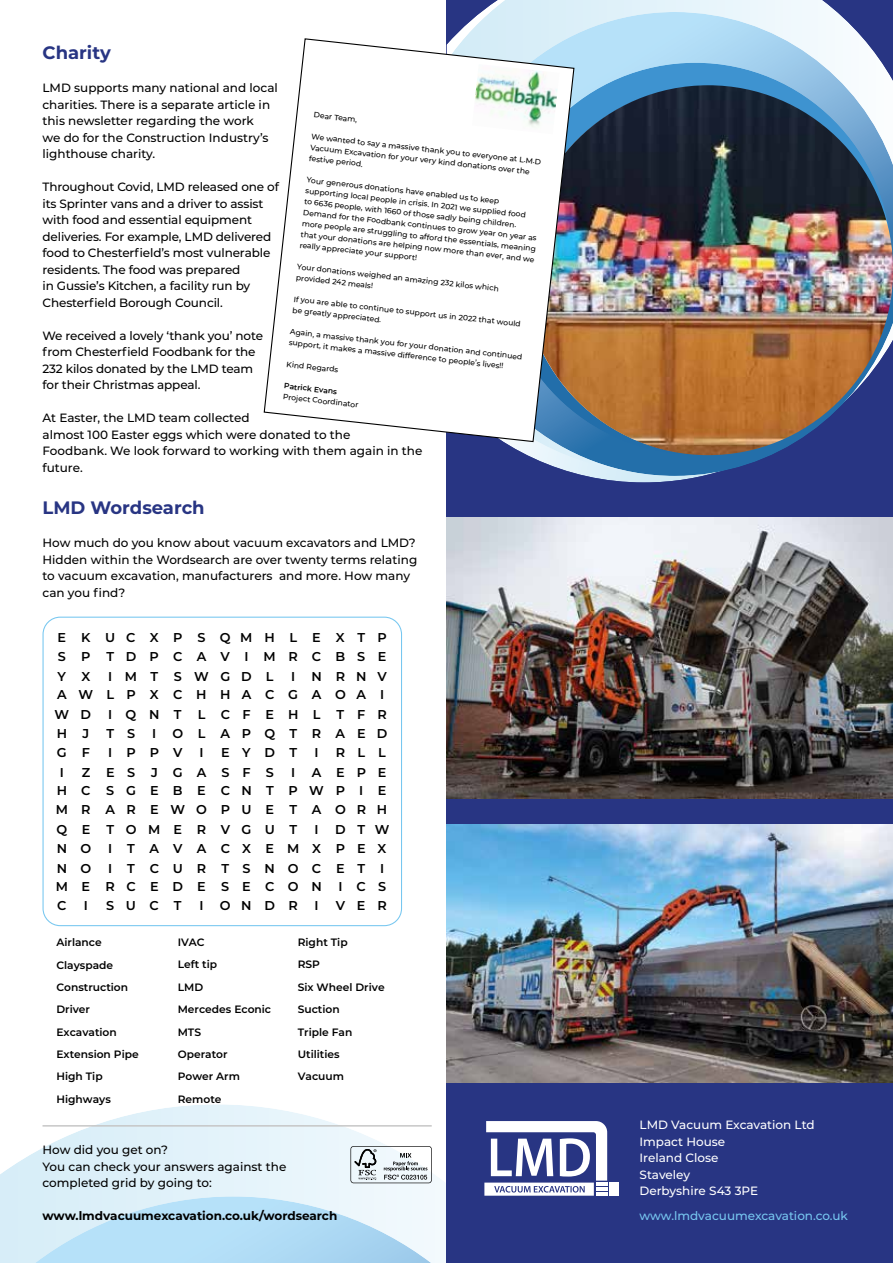
<style>
.page{position:relative;width:893px;height:1263px;background:#fff}
.page>*{position:absolute;margin:0;border:0;box-sizing:border-box;transform-origin:0 0}
.t1{font:700 18px "Montserrat";color:#283583}
.t2{font:600 12.75px/19.4px "Montserrat";letter-spacing:1.08em;color:#000;text-align:justify}
.t3{font:600 12.75px/18.9px "Montserrat";letter-spacing:1.1em;color:#000}
.t4{font:500 12px/16.5px "Montserrat";letter-spacing:-.01em;color:#000}
.t5{font:500 12px/16.5px "Montserrat";color:#fff}
.t6{font:700 12px "Montserrat";color:#000}
.t7{font:500 12px "Montserrat";color:#77c7f0}
.t8{font:600 10.65px/22.4px "Montserrat";color:#000}
.t9{font:500 7.65px/10.9px "Montserrat";color:#000}
.t10{font:600 7.65px "Montserrat";color:#000}
</style>
<div class="page">
<svg style="left:0;top:1104px;width:446px;height:159px;fill:#e5f4fb"></svg>
<svg style="left:35px;top:1196px;width:396px;height:67px;background:#c2e4f7"></svg>
<div style="left:446px;top:0;width:447px;height:1263px;background:#283583"></div>
<div style="left:43px;top:617px;width:359px;height:309px;border:1px solid #77c7f0;border-radius:17px"></div>
<svg style="left:481px;top:0;width:356px;height:12px;background:#dbeaf5"></svg>
<svg style="left:453px;top:12px;width:440px;height:464px"></svg>
<svg style="left:499px;top:63px;width:392px;height:391px;background:#3c90cc"></svg>
<img style="left:523px;top:85px;width:370px;height:370px;border-radius:183px">
<svg style="left:263px;top:38px;width:312px;height:405px"></svg>
<img style="left:472px;top:64px;width:87px;height:70px">
<img style="left:446px;top:518px;width:447px;height:280px">
<div style="left:609px;top:1182px;width:10px;height:14px;background:#fff"></div>
<svg style="left:484px;top:1121px;width:123px;height:75px"></svg>
<hr style="left:596px;top:1182px;width:11px;height:4px;background:#fff">
<hr style="left:596px;top:1187px;width:11px;height:4px;background:#fff">
<hr style="left:596px;top:1192px;width:11px;height:4px;background:#fff">
<hr style="left:43px;top:1125px;width:389px;height:1px;background:#c6c6c6">
<img style="left:446px;top:825px;width:447px;height:258px">
<svg style="left:350px;top:1146px;width:82px;height:37px"></svg>
<h1 class="t1" style="left:43px;top:44px;width:70px">Charity</h1>
<p class="t4" style="left:43px;top:80px;width:237px">LMD supports many national and local charities. There is a separate article in this newsletter regarding the work<br>we do for the Construction Industry’s lighthouse charity.</p>
<p class="t4" style="left:43px;top:179px;width:238px">Throughout Covid, LMD released one of its Sprinter vans and a driver to assist with food and essential equipment deliveries. For example, LMD delivered food to Chesterfield’s most vulnerable residents. The food was prepared<br>in Gussie’s Kitchen, a facility run by Chesterfield Borough Council.</p>
<p class="t4" style="left:43px;top:328px;width:222px">We received a lovely ‘thank you’ note from Chesterfield Foodbank for the 232 kilos donated by the LMD team for their Christmas appeal.</p>
<p class="t4" style="left:43px;top:410px;width:381px">At Easter, the LMD team collected<br>almost 100 Easter eggs which were donated to the<br>Foodbank. We look forward to working with them again in the future.</p>
<h1 class="t1" style="left:43px;top:499px;width:164px">LMD Wordsearch</h1>
<p class="t4" style="left:43px;top:535px;width:376px">How much do you know about vacuum excavators and LMD?<br>Hidden within the Wordsearch are over twenty terms relating to vacuum excavation, manufacturers and more. How many can you find?</p>
<p class="t9" style="left:314px;top:110px;width:45px;rotate:6deg">Dear Team,</p>
<p class="t9" style="left:312px;top:132px;width:233px;rotate:6deg">We wanted to say a massive thank you to everyone at L.M.D<br>Vacuum Excavation for your very kind donations over the festive period.</p>
<p class="t9" style="left:307px;top:175px;width:237px;rotate:6deg">Your generous donations have enabled us to keep supporting local people in crisis. In 2021 we supplied food<br>to 6636 people, with 1660 of those sadly being children.<br>Demand for the Foodbank continues to grow year on year as more people are struggling to afford the essentials, meaning that your donations are helping now more than ever, and we really appreciate your support!</p>
<p class="t9" style="left:298px;top:262px;width:204px;rotate:6deg">Your donations weighed an amazing 232 kilos which provided 242 meals!</p>
<p class="t9" style="left:294px;top:294px;width:230px;rotate:6deg">If you are able to continue to support us in 2022 that would be greatly appreciated.</p>
<p class="t9" style="left:291px;top:327px;width:235px;rotate:6deg">Again, a massive thank you for your donation and continued support, it makes a massive difference to people’s lives!!</p>
<p class="t9" style="left:287px;top:359px;width:54px;rotate:6deg">Kind Regards</p>
<p class="t10" style="left:285px;top:381px;width:55px;rotate:6deg">Patrick Evans</p>
<p class="t9" style="left:284px;top:391px;width:77px;rotate:6deg">Project Coordinator</p>
<p class="t2" style="left:57px;top:629px;width:331px">EKUCXPSQMHLEXTP SP TDPCAVIMRCBSE Y X</p>
<p class="t2" style="left:108px;top:667px;width:167px">IMT SWGD L</p>
<p class="t2" style="left:291px;top:667px;width:6px">I</p>
<p class="t2" style="left:55px;top:667px;width:334px;text-align:left;text-indent:257px">N RNV<br>AWLPXCHHACGAOAI<br>W D</p>
<p class="t2" style="left:108px;top:706px;width:214px">IQNT LCFEHL</p>
<p class="t2" style="left:337px;top:706px;width:52px">TFR</p>
<p class="t2" style="left:57px;top:725px;width:34px">H J</p>
<p class="t2" style="left:106px;top:725px;width:30px">T S</p>
<p class="t2" style="left:152px;top:725px;width:6px">I</p>
<p class="t2" style="left:172px;top:725px;width:216px">OLAPQTRAED</p>
<p class="t2" style="left:57px;top:743px;width:35px">G F</p>
<p class="t2" style="left:108px;top:743px;width:76px">IPPV</p>
<p class="t2" style="left:200px;top:743px;width:6px">I</p>
<p class="t2" style="left:221px;top:743px;width:78px">EYDT</p>
<p class="t2" style="left:315px;top:743px;width:6px">I</p>
<p class="t2" style="left:336px;top:743px;width:52px">RLL</p>
<p class="t2" style="left:60px;top:763px;width:6px">I</p>
<p class="t2" style="left:82px;top:763px;width:194px">ZESJGASFS</p>
<p class="t2" style="left:291px;top:763px;width:6px">I</p>
<p class="t2" style="left:56px;top:763px;width:333px;text-indent:256px">A EPE HCSGEBECNTPWPIE MRAREWOPUE TAORH Q E</p>
<p class="t2" style="left:106px;top:821px;width:192px">TOME RVGUT</p>
<p class="t2" style="left:315px;top:821px;width:6px">I</p>
<p class="t2" style="left:335px;top:821px;width:56px">DTW</p>
<p class="t2" style="left:57px;top:839px;width:36px">N O</p>
<p class="t3" style="left:108px;top:840px;width:280px">ITAVACXEMXPEX</p>
<p class="t2" style="left:57px;top:859px;width:36px">N O</p>
<p class="t3" style="left:56px;top:859px;width:330px;text-indent:53px">ITCURTSNOCETI<br>ME RCEDE SECON</p>
<p class="t2" style="left:338px;top:878px;width:49px">ICS</p>
<p class="t2" style="left:57px;top:897px;width:11px">C</p>
<p class="t2" style="left:84px;top:897px;width:6px">I</p>
<p class="t2" style="left:106px;top:897px;width:77px">SUCT</p>
<p class="t2" style="left:199px;top:897px;width:6px">I</p>
<p class="t2" style="left:220px;top:897px;width:79px">ONDR</p>
<p class="t2" style="left:314px;top:897px;width:6px">I</p>
<p class="t2" style="left:336px;top:897px;width:52px">VER</p>
<p class="t8" style="left:56px;top:932px;width:84px">Airlance<br>Clayspade<br>Construction<br>Driver<br>Excavation<br>Extension Pipe<br>High Tip<br>Highways</p>
<p class="t8" style="left:178px;top:932px;width:95px">IVAC<br>Left tip<br>LMD<br>Mercedes Econic</p>
<p class="t8" style="left:178px;top:1021px;width:64px">MTS<br>Operator<br>Power Arm<br>Remote</p>
<p class="t8" style="left:298px;top:932px;width:88px">Right Tip<br>RSP<br>Six Wheel Drive<br>Suction<br>Triple Fan<br>Utilities<br>Vacuum</p>
<p class="t4" style="left:43px;top:1142px;width:245px">How did you get on?<br>You can check your answers against the completed grid by going to:</p>
<p class="t6" style="left:43px;top:1210px;width:296px">www.lmdvacuumexcavation.co.uk/wordsearch</p>
<p class="t5" style="left:639px;top:1117px;width:177px">LMD Vacuum Excavation Ltd<br>Impact House<br>Ireland Close<br>Staveley<br>Derbyshire S43 3PE</p>
<p class="t7" style="left:639px;top:1210px;width:210px">www.lmdvacuumexcavation.co.uk</p>
</div>
